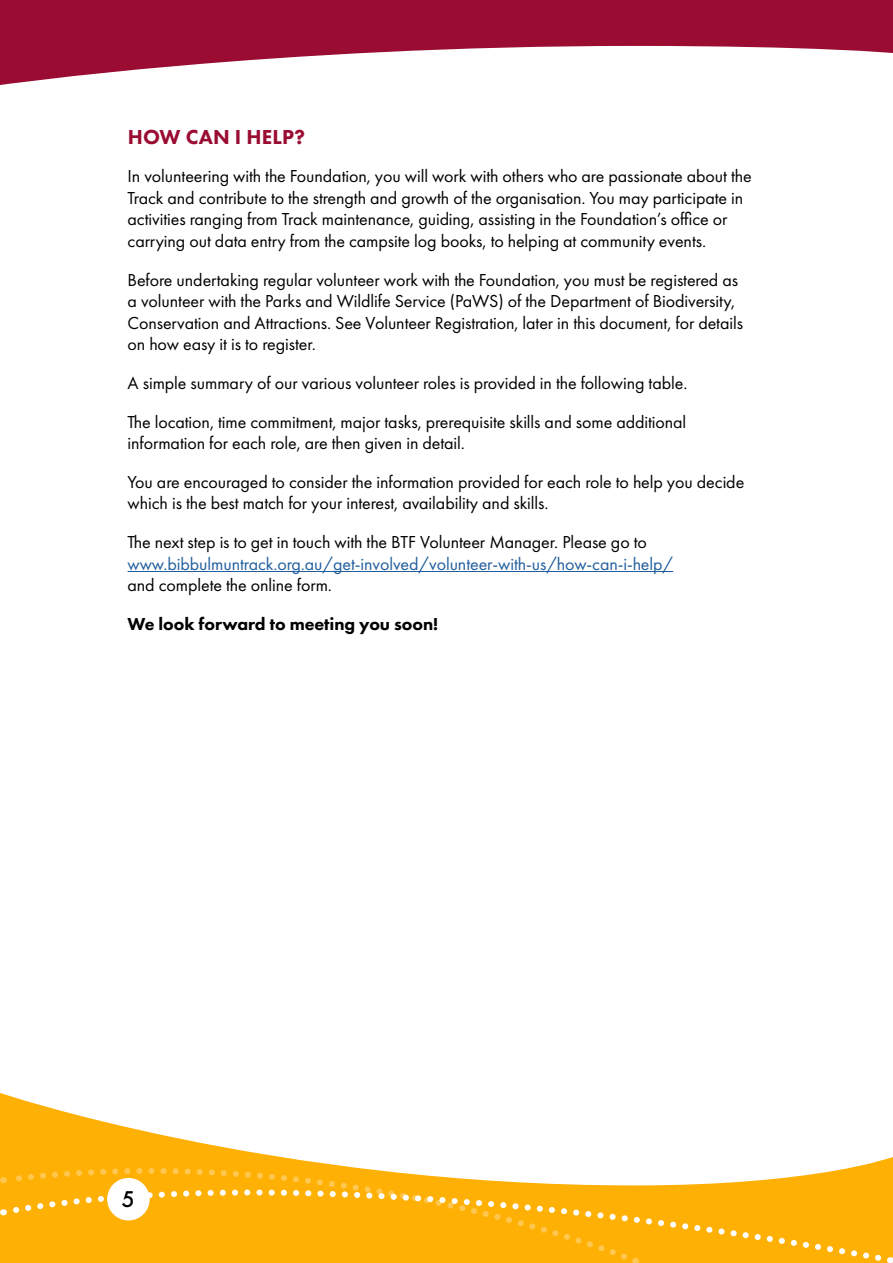
<style>
.page{position:relative;width:893px;height:1263px;background:#fff}
.page>*{position:absolute;margin:0;border:0;box-sizing:border-box;transform-origin:0 0}
.t1{font:800 21px "Futura PT";letter-spacing:.01em;color:#9a0c32}
.t2{font:500 21px "Futura";color:#000}
.t3{font:18px/21.6px "Futura PT";letter-spacing:-.005em;color:#000}
.t4{font:18px "Futura PT";letter-spacing:-.005em;color:#215e9e}
.t5{font:800 18px "Futura PT";letter-spacing:-.005em;color:#000}
</style>
<div class="page">
<hr style="left:128px;top:571px;width:545px;height:1px;background:#215e9e">
<svg style="left:0;top:0;width:893px;height:85px;fill:#9a0c32"></svg>
<svg style="left:0;top:1093px;width:893px;height:170px"></svg>
<svg style="left:2px;top:1155px;width:883px;height:108px"></svg>
<svg style="left:2px;top:1157px;width:630px;height:106px;background:#ffba24"></svg>
<div style="left:107px;top:1178px;width:43px;height:42px;background:#fff;border-radius:50%"></div>
<p class="t1" style="left:128px;top:123px;width:179px">HOW CAN I HELP?</p>
<p class="t3" style="left:128px;top:165px;width:626px">In volunteering with the Foundation, you will work with others who are passionate about the Track and contribute to the strength and growth of the organisation. You may participate in activities ranging from Track maintenance, guiding, assisting in the Foundation’s office or carrying out data entry from the campsite log books, to helping at community events.</p>
<p class="t3" style="left:128px;top:269px;width:617px">Before undertaking regular volunteer work with the Foundation, you must be registered as a volunteer with the Parks and Wildlife Service (PaWS) of the Department of Biodiversity, Conservation and Attractions. See Volunteer Registration, later in this document, for details on how easy it is to register.</p>
<p class="t3" style="left:128px;top:364px;width:561px;line-height:38.5px">A simple summary of our various volunteer roles is provided in the following table.<br>The location, time commitment, major tasks, prerequisite skills and some additional</p>
<p class="t3" style="left:128px;top:424px;width:618px;line-height:38.5px">information for each role, are then given in detail.<br>You are encouraged to consider the information provided for each role to help you decide</p>
<p class="t3" style="left:128px;top:484px;width:521px;line-height:38.5px">which is the best match for your interest, availability and skills.<br>The next step is to get in touch with the BTF Volunteer Manager. Please go to</p>
<p class="t4" style="left:128px;top:553px;width:547px">www.bibbulmuntrack.org.au/get-involved/volunteer-with-us/how-can-i-help/</p>
<p class="t3" style="left:128px;top:574px;width:206px">and complete the online form.</p>
<p class="t5" style="left:128px;top:613px;width:312px">We look forward to meeting you soon!</p>
<p class="t2" style="left:122px;top:1184px;width:14px">5</p>
</div>
